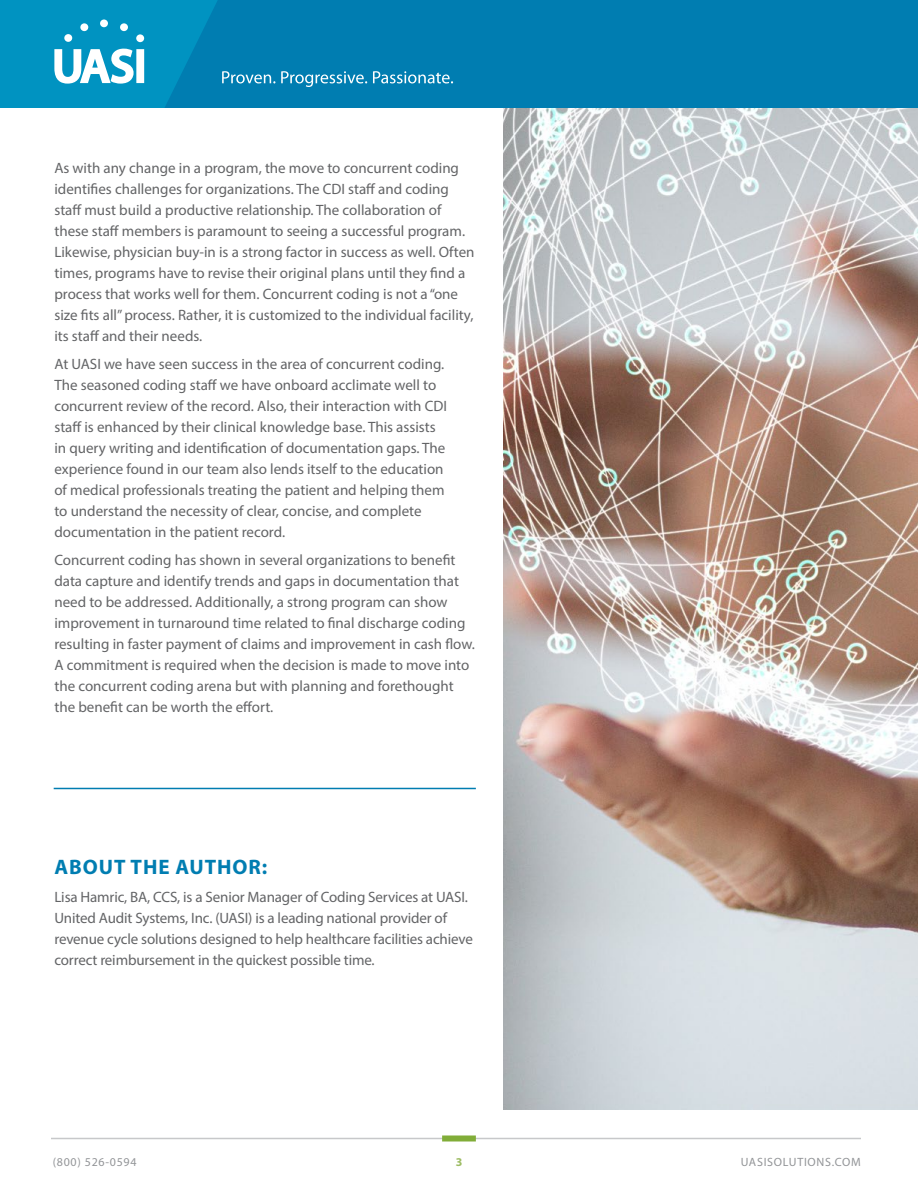
<style>
.page{position:relative;width:918px;height:1188px;background:#fff}
.page>*{position:absolute;margin:0;border:0;box-sizing:border-box;transform-origin:0 0}
.t1{font:700 21px "Myriad Pro";letter-spacing:.045em;color:#007db1}
.t2{font:15px/21px "Myriad Pro";color:#636466}
.t3{font:12px "Myriad Pro";letter-spacing:.06em;color:#939598}
.t4{font:700 12px "Myriad Pro";color:#9dbc63}
</style>
<div class="page">
<div style="left:0;top:0;width:918px;height:108px;background:#007db1"></div>
<hr style="left:51px;top:1138px;width:810px;height:1px;background:#c7c8ca">
<div style="left:442px;top:1136px;width:34px;height:6px;background:#81ad38"></div>
<img style="left:503px;top:108px;width:415px;height:1001px">
<hr style="left:54px;top:788px;width:422px;height:1px;background:#007db1">
<svg style="left:0;top:0;width:275px;height:108px"></svg>
<svg style="left:281px;top:71px;width:86px;height:16px"></svg>
<svg style="left:373px;top:71px;width:80px;height:12px"></svg>
<p class="t2" style="left:54px;top:157px;width:422px">As with any change in a program, the move to concurrent coding identifies challenges for organizations. The CDI staff and coding staff must build a productive relationship. The collaboration of these staff members is paramount to seeing a successful program.<br>Likewise, physician buy-in is a strong factor in success as well. Often times, programs have to revise their original plans until they find a process that works well for them. Concurrent coding is not a “one size fits all” process. Rather, it is customized to the individual facility, its staff and their needs.</p>
<p class="t2" style="left:54px;top:353px;width:394px">At UASI we have seen success in the area of concurrent coding.<br>The seasoned coding staff we have onboard acclimate well to concurrent review of the record. Also, their interaction with CDI staff is enhanced by their clinical knowledge base. This assists in query writing and identification of documentation gaps. The experience found in our team also lends itself to the education of medical professionals treating the patient and helping them to understand the necessity of clear, concise, and complete documentation in the patient record.</p>
<p class="t2" style="left:54px;top:549px;width:422px">Concurrent coding has shown in several organizations to benefit data capture and identify trends and gaps in documentation that need to be addressed. Additionally, a strong program can show improvement in turnaround time related to final discharge coding resulting in faster payment of claims and improvement in cash flow.<br>A commitment is required when the decision is made to move into the concurrent coding arena but with planning and forethought the benefit can be worth the effort.</p>
<h1 class="t1" style="left:55px;top:853px;width:214px">ABOUT THE AUTHOR:</h1>
<p class="t2" style="left:54px;top:886px;width:420px">Lisa Hamric, BA, CCS, is a Senior Manager of Coding Services at UASI.<br>United Audit Systems, Inc. (UASI) is a leading national provider of revenue cycle solutions designed to help healthcare facilities achieve correct reimbursement in the quickest possible time.</p>
<p class="t3" style="left:53px;top:1155px;width:85px">(800) 526-0594</p>
<p class="t4" style="left:456px;top:1154px;width:8px">3</p>
<p class="t3" style="left:741px;top:1155px;width:121px">UASISOLUTIONS.COM</p>
</div>
